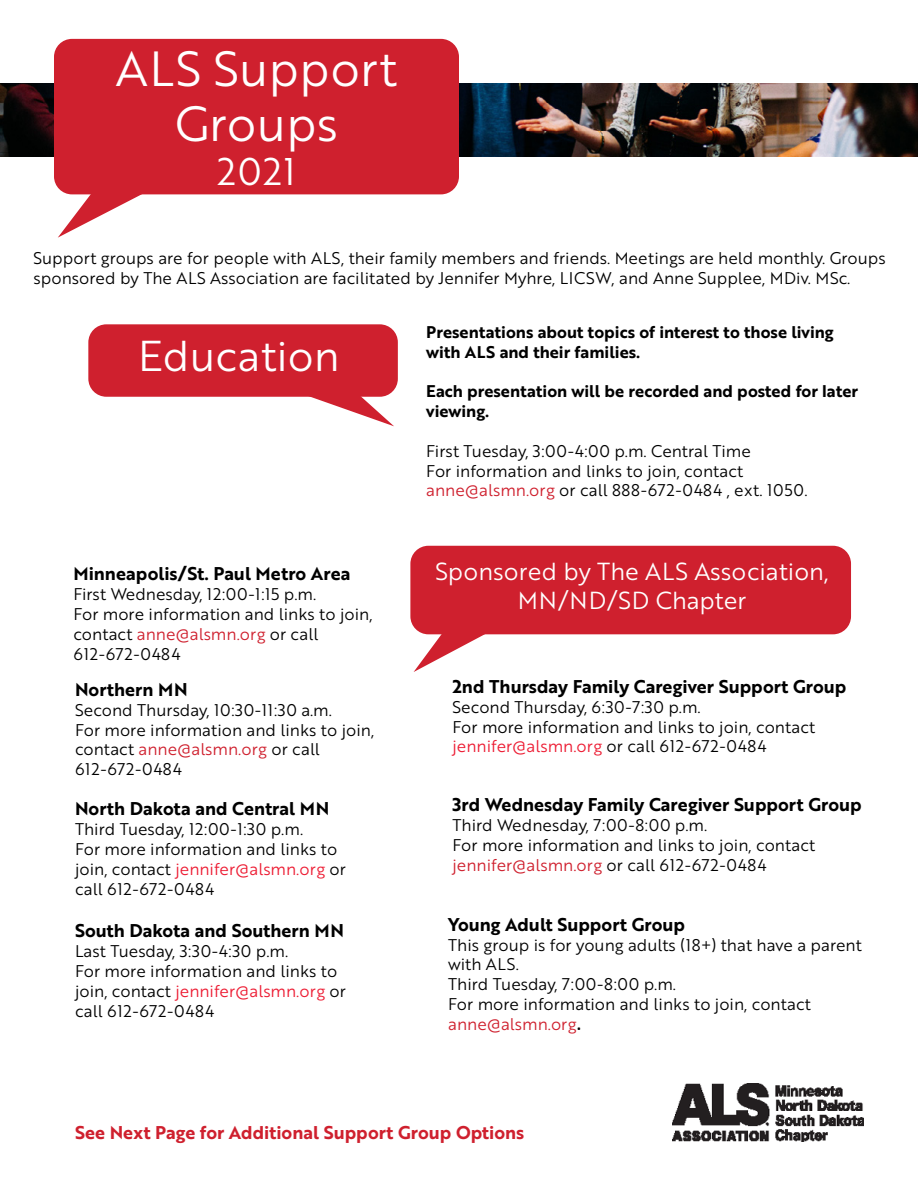
<style>
.page{position:relative;width:918px;height:1188px;background:#fff}
.page>*{position:absolute;margin:0;border:0;box-sizing:border-box;transform-origin:0 0}
.t1{font:48px/55.5px "Brother 1816 Book";color:#fff;text-align:center}
.t2{font:42px "Brother 1816 Book";color:#fff}
.t3{font:37.5px "Brother 1816 Book";color:#fff}
.t4{font:24px/28.8px "Brother 1816 Book";color:#fff;text-align:center}
.t5{font:18px "Brother 1816 Bold";color:#000}
.t6{font:18px "Brother 1816 Bold";color:#cf202e}
.t7{font:16.5px/19.8px "Brother 1816 Book";color:#000}
.t8{font:16.5px/19.8px "Brother 1816 Bold";color:#000}
.s1{color:#cf202e}
.s2{color:#ed1c33}
.s3{font-family:"Calibri";font-weight:700}
</style>
<div class="page">
<img style="left:0;top:83px;width:54px;height:73px">
<img style="left:459px;top:83px;width:459px;height:73px">
<svg style="left:58px;top:188px;width:97px;height:50px"></svg>
<div style="left:54px;top:39px;width:405px;height:155px;background:#cf202e;border-radius:18px"></div>
<svg style="left:414px;top:628px;width:82px;height:44px"></svg>
<div style="left:410px;top:546px;width:441px;height:88px;background:#cf202e;border-radius:18px"></div>
<img style="left:673px;top:1083px;width:191px;height:58px">
<svg style="left:311px;top:395px;width:83px;height:31px"></svg>
<div style="left:88px;top:324px;width:310px;height:73px;background:#cf202e;border-radius:18px"></div>
<h1 class="t1" style="left:116px;top:39px;width:283px">ALS Support<br>Groups</h1>
<h3 class="t3" style="left:217px;top:144px;width:80px">2021</h3>
<p class="t7" style="left:33px;top:248px;width:854px">Support groups are for people with ALS, their family members and friends. Meetings are held monthly. Groups sponsored by The ALS Association are facilitated by Jennifer Myhre, LICSW, and Anne Supplee, MDiv. MSc.</p>
<h2 class="t2" style="left:138px;top:325px;width:203px">Education</h2>
<p class="t5" style="left:73px;top:560px;width:279px">Minneapolis/St. Paul Metro Area</p>
<p class="t7" style="left:73px;top:584px;width:301px">First Wednesday, 12:00-1:15 p.m.<br>For more information and links to join, contact <span class="s1">anne@alsmn.org</span> or call<br>612-672-0484</p>
<p class="t5" style="left:75px;top:676px;width:114px">Northern MN</p>
<p class="t7" style="left:75px;top:699px;width:301px">Second Thursday, 10:30-11:30 a.m.<br>For more information and links to join, contact <span class="s1">anne@alsmn.org</span> or call<br>612-672-0484</p>
<p class="t5" style="left:75px;top:795px;width:256px">North Dakota and Central MN</p>
<p class="t7" style="left:75px;top:819px;width:272px">Third Tuesday, 12:00-1:30 p.m.<br>For more information and links to join, contact <span class="s2">jennifer@alsmn.org</span> or call 612-672-0484</p>
<p class="t5" style="left:75px;top:917px;width:270px">South Dakota and Southern MN</p>
<p class="t7" style="left:75px;top:941px;width:272px">Last Tuesday, 3:30-4:30 p.m.<br>For more information and links to join, contact <span class="s2">jennifer@alsmn.org</span> or call 612-672-0484</p>
<p class="t8" style="left:426px;top:322px;width:409px">Presentations about topics of interest to those living with ALS and their families.</p>
<p class="t8" style="left:426px;top:381px;width:433px">Each presentation will be recorded and posted for later viewing.</p>
<p class="t7" style="left:426px;top:440px;width:383px">First Tuesday, 3:00-4:00 p.m. Central Time<br>For information and links to join, contact <span class="s1">anne@alsmn.org</span> or call 888-672-0484 , ext. 1050.</p>
<h3 class="t4" style="left:435px;top:556px;width:395px">Sponsored by The ALS Association,<br>MN/ND/SD Chapter</h3>
<p class="t5" style="left:453px;top:673px;width:395px">2nd Thursday Family Caregiver Support Group</p>
<p class="t7" style="left:453px;top:696px;width:364px">Second Thursday, 6:30-7:30 p.m.<br>For more information and links to join, contact <span class="s2">jennifer@alsmn.org</span> or call 612-672-0484</p>
<p class="t5" style="left:453px;top:791px;width:411px">3rd Wednesday Family Caregiver Support Group</p>
<p class="t7" style="left:453px;top:815px;width:364px">Third Wednesday, 7:00-8:00 p.m.<br>For more information and links to join, contact <span class="s1">jennifer@alsmn.org</span> or call 612-672-0484</p>
<p class="t5" style="left:448px;top:911px;width:238px">Young Adult Support Group</p>
<p class="t7" style="left:448px;top:934px;width:415px">This group is for young adults (18+) that have a parent with ALS.<br>Third Tuesday, 7:00-8:00 p.m.<br>For more information and links to join, contact <span class="s1">anne@alsmn.org</span><span class="s3">.</span></p>
<p class="t6" style="left:75px;top:1119px;width:451px">See Next Page for Additional Support Group Options</p>
</div>
